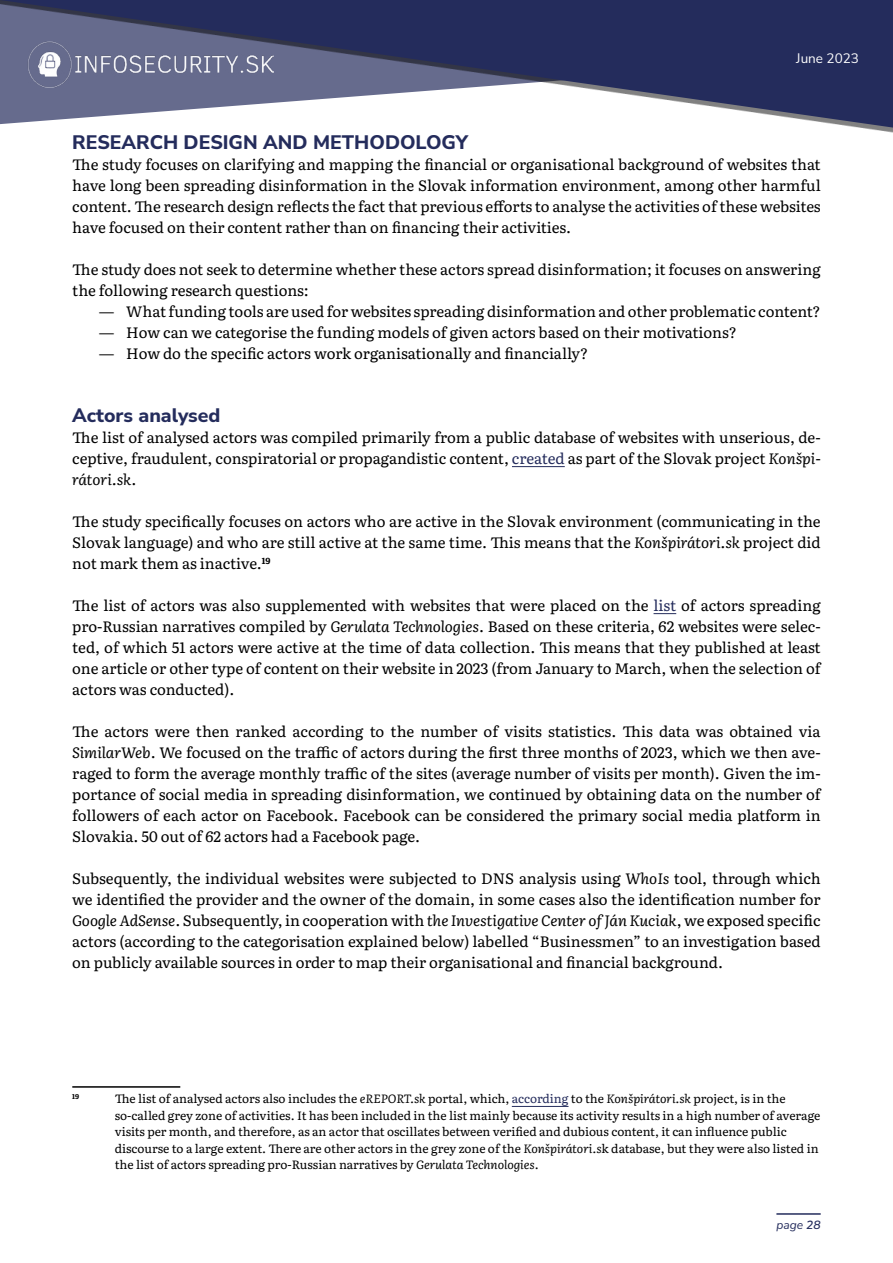
<style>
.page{position:relative;width:893px;height:1263px;background:#fff}
.page>*{position:absolute;margin:0;border:0;box-sizing:border-box;transform-origin:0 0}
.t1{font:800 19.5px "Nunito Sans";color:#242c5c}
.t2{font:15px/21px "Literata";letter-spacing:-.005em;color:#000;text-align:justify}
.t3{font:13.5px "Nunito Sans";color:#fff}
.t4{font:12px/16.5px "Literata";letter-spacing:-.005em;color:#000}
.t5{font:italic 12px "Nunito Sans";color:#242c5c}
.t6{font:700 7.05px "Literata";color:#000}
.s1{color:#242c5c}
.s2{font-style:italic}
.s3{font-weight:600}
</style>
<div class="page">
<svg style="left:0;top:0;width:893px;height:132px;fill:#242c5c"></svg>
<hr style="left:776px;top:1213px;width:45px;height:2px;background:#242c5c">
<img style="left:28px;top:42px;width:246px;height:45px">
<hr style="left:512px;top:466px;width:53px;height:1px;background:#242c5c">
<svg style="left:654px;top:613px;width:22px;height:1px"></svg>
<hr style="left:72px;top:1086px;width:108px;height:2px;background:#000">
<hr style="left:512px;top:1106px;width:56px;height:1px;background:#242c5c">
<p class="t3" style="left:796px;top:49px;width:64px">June 2023</p>
<h1 class="t1" style="left:72px;top:128px;width:397px">RESEARCH DESIGN AND METHODOLOGY</h1>
<p class="t2" style="left:72px;top:153px;width:750px">The study focuses on clarifying and mapping the financial or organisational background of websites that have long been spreading disinformation in the Slovak information environment, among other harmful content. The research design reflects the fact that previous efforts to analyse the activities of these websites have focused on their content rather than on financing their activities.</p>
<p class="t2" style="left:72px;top:258px;width:750px">The study does not seek to determine whether these actors spread disinformation; it focuses on answering the following research questions:</p>
<p class="t2" style="left:99px;top:300px;width:723px;text-align:left">― What funding tools are used for websites spreading disinformation and other problematic content? ― How can we categorise the funding models of given actors based on their motivations?<br>― How do the specific actors work organisationally and financially?</p>
<h1 class="t1" style="left:72px;top:401px;width:150px">Actors analysed</h1>
<p class="t2" style="left:72px;top:426px;width:750px">The list of analysed actors was compiled primarily from a public database of websites with unserious, de&shy;ceptive, fraudulent, conspiratorial or propagandistic content, <span class="s1">created</span> as part of the Slovak project <span class="s2">Konšpi&shy;rátori.sk</span>.</p>
<p class="t2" style="left:72px;top:510px;width:750px">The study specifically focuses on actors who are active in the Slovak environment (communicating in the Slovak language) and who are still active at the same time. This means that the <span class="s2">Konšpirátori.sk</span> project did not mark them as inactive.<sup>19</sup></p>
<p class="t2" style="left:72px;top:594px;width:750px">The list of actors was also supplemented with websites that were placed on the <span class="s1">list</span> of actors spreading pro-Russian narratives compiled by <span class="s2">Gerulata Technologies</span>. Based on these criteria, 62 websites were selec&shy;ted, of which 51 actors were active at the time of data collection. This means that they published at least one article or other type of content on their website in 2023 (from January to March, when the selection of actors was conducted).</p>
<p class="t2" style="left:72px;top:720px;width:750px">The actors were then ranked according to the number of visits statistics. This data was obtained via <span class="s2">SimilarWeb</span>. We focused on the traffic of actors during the first three months of 2023, which we then ave&shy;raged to form the average monthly traffic of the sites (average number of visits per month). Given the im&shy;portance of social media in spreading disinformation, we continued by obtaining data on the number of followers of each actor on Facebook. Facebook can be considered the primary social media platform in Slovakia. 50 out of 62 actors had a Facebook page.</p>
<p class="t2" style="left:72px;top:867px;width:750px">Subsequently, the individual websites were subjected to DNS analysis using <span class="s2">WhoIs</span> tool, through which we identified the provider and the owner of the domain, in some cases also the identification number for <span class="s2">Google AdSense</span>. Subsequently, in cooperation with <span class="s2">the Investigative Center of Ján Kuciak</span>, we exposed specific actors (according to the categorisation explained below) labelled “Businessmen” to an investigation based on publicly available sources in order to map their organisational and financial background.</p>
<p class="t6" style="left:72px;top:1091px;width:8px">19</p>
<p class="t4" style="left:115px;top:1090px;width:707px">The list of analysed actors also includes the <span class="s2">eREPORT.sk</span> portal, which, <span class="s1">according</span> to the <span class="s2">Konšpirátori.sk</span> project, is in the so-called grey zone of activities. It has been included in the list mainly because its activity results in a high number of average visits per month, and therefore, as an actor that oscillates between verified and dubious content, it can influence public discourse to a large extent. There are other actors in the grey zone of the <span class="s2">Konšpirátori.s</span>k database, but they were also listed in the list of actors spreading pro-Russian narratives by <span class="s2">Gerulata Technologies</span>.</p>
<p class="t5" style="left:776px;top:1216px;width:46px">page <span class="s3">28</span></p>
</div>
